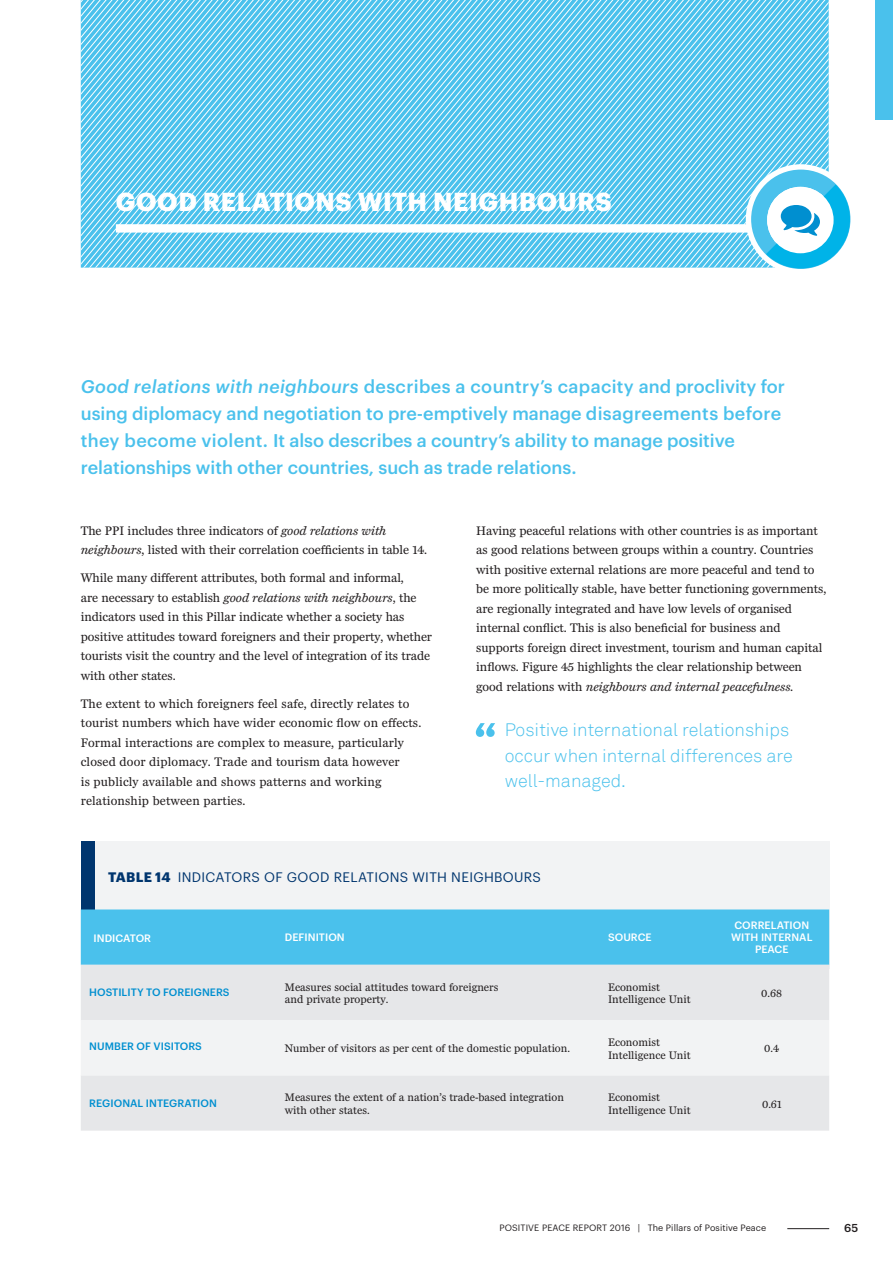
<style>
.page{position:relative;width:893px;height:1263px;background:#fff}
.page>*{position:absolute;margin:0;border:0;box-sizing:border-box;transform-origin:0 0}
.t1{font:700 25.5px "Graphik";letter-spacing:.025em;color:#fff}
.t2{font:500 18px/27px "Graphik";color:#4ac1ec}
.Pull-quote{font:300 18px/25.5px "Akkurat";color:#4ac1ec}
.t3{font:13.5px "Graphik";letter-spacing:.025em;color:#00356e}
.Miller_Body__8_5pt{font:12.75px/19.5px "Miller Daily Two";letter-spacing:-.005em;color:#231f20}
.t4{font:11.25px/12.8px "Miller Daily Two";color:#231f20}
.t5{font:500 11.25px "Graphik";color:#231f20}
.t6{font:500 10.5px "Graphik";letter-spacing:.005em;color:#008fd0}
.t7{font:500 10.5px/12px "Graphik";letter-spacing:.005em;color:#fff;text-align:center}
.t8{font:9px "Graphik";letter-spacing:.01em;color:#231f20}
.s1{font-style:italic}
.s2{font-weight:700}
</style>
<div class="page">
<div style="left:876px;top:0;width:17px;height:119px;background:#4ac1ec"></div>
<div style="left:81px;top:841px;width:748px;height:127px;background:#f2f3f4"></div>
<div style="left:81px;top:841px;width:13px;height:72px;background:#00356e"></div>
<svg style="left:247px;top:0;width:15px;height:268px;background:#71ceef"></svg>
<svg style="left:81px;top:0;width:166px;height:268px;background:#71ceef"></svg>
<svg style="left:262px;top:0;width:17px;height:268px;background:#71ceef"></svg>
<svg style="left:279px;top:0;width:383px;height:268px;background:#71ceef"></svg>
<div style="left:116px;top:224px;width:634px;height:9px;background:#fff"></div>
<svg style="left:662px;top:0;width:189px;height:269px"></svg>
<div style="left:81px;top:909px;width:748px;height:56px;background:#4ac1ec"></div>
<div style="left:81px;top:965px;width:748px;height:165px;background:#e6e7e9"></div>
<div style="left:81px;top:1020px;width:748px;height:55px;background:#f2f3f4"></div>
<svg style="left:476px;top:723px;width:19px;height:14px"></svg>
<hr style="left:787px;top:1228px;width:42px;height:1px;background:#231f20">
<p class="t1" style="left:116px;top:182px;width:497px">GOOD RELATIONS WITH NEIGHBOURS</p>
<p class="t2" style="left:81px;top:372px;width:706px"><span class="s1">Good relations with neighbours</span> describes a country’s capacity and proclivity for using diplomacy and negotiation to pre-emptively manage disagreements before</p>
<p class="t2" style="left:81px;top:426px;width:656px">they become violent. It also describes a country’s ability to manage positive relationships with other countries, such as trade relations.</p>
<p class="Miller_Body__8_5pt" style="left:81px;top:520px;width:348px">The PPI includes three indicators of <span class="s1">good relations with neighbours</span>, listed with their correlation coefficients in table 14.</p>
<p class="Miller_Body__8_5pt" style="left:81px;top:568px;width:353px">While many different attributes, both formal and informal,<br>are necessary to establish <span class="s1">good relations with neighbours</span>, the indicators used in this Pillar indicate whether a society has positive attitudes toward foreigners and their property, whether tourists visit the country and the level of integration of its trade with other states.</p>
<p class="Miller_Body__8_5pt" style="left:81px;top:693px;width:342px">The extent to which foreigners feel safe, directly relates to tourist numbers which have wider economic flow on effects.<br>Formal interactions are complex to measure, particularly closed door diplomacy. Trade and tourism data however<br>is publicly available and shows patterns and working relationship between parties.</p>
<p class="Miller_Body__8_5pt" style="left:476px;top:520px;width:352px">Having peaceful relations with other countries is as important as good relations between groups within a country. Countries with positive external relations are more peaceful and tend to be more politically stable, have better functioning governments, are regionally integrated and have low levels of organised internal conflict. This is also beneficial for business and supports foreign direct investment, tourism and human capital inflows. Figure 45 highlights the clear relationship between good relations with <span class="s1">neighbours and internal peacefulness.</span></p>
<p class="Pull-quote" style="left:505px;top:717px;width:290px">Positive international relationships occur when internal differences are well-managed.</p>
<p class="t3" style="left:108px;top:867px;width:434px"><span class="s2">TABLE 14</span> INDICATORS OF GOOD RELATIONS WITH NEIGHBOURS</p>
<p class="t7" style="left:94px;top:931px;width:59px">INDICATOR</p>
<p class="t7" style="left:285px;top:931px;width:61px">DEFINITION</p>
<p class="t7" style="left:608px;top:931px;width:45px">SOURCE</p>
<p class="t7" style="left:731px;top:919px;width:83px">CORRELATION<br>WITH INTERNAL<br>PEACE</p>
<p class="t6" style="left:89px;top:984px;width:142px">HOSTILITY TO FOREIGNERS</p>
<p class="t4" style="left:285px;top:980px;width:215px">Measures social attitudes toward foreigners and private property.</p>
<p class="t4" style="left:608px;top:980px;width:84px">Economist<br>Intelligence Unit</p>
<p class="t4" style="left:761px;top:987px;width:22px">0.68</p>
<p class="t6" style="left:89px;top:1038px;width:114px">NUMBER OF VISITORS</p>
<p class="t4" style="left:285px;top:1042px;width:287px">Number of visitors as per cent of the domestic population.</p>
<p class="t4" style="left:608px;top:1036px;width:84px">Economist<br>Intelligence Unit</p>
<p class="t4" style="left:764px;top:1042px;width:16px">0.4</p>
<p class="t6" style="left:89px;top:1095px;width:129px">REGIONAL INTEGRATION</p>
<p class="t4" style="left:285px;top:1091px;width:281px">Measures the extent of a nation’s trade-based integration with other states.</p>
<p class="t4" style="left:608px;top:1091px;width:84px">Economist<br>Intelligence Unit</p>
<p class="t4" style="left:762px;top:1097px;width:21px">0.61</p>
<p class="t8" style="left:499px;top:1220px;width:268px">POSITIVE PEACE REPORT 2016 | The Pillars of Positive Peace</p>
<p class="t5" style="left:844px;top:1220px;width:16px">65</p>
</div>
